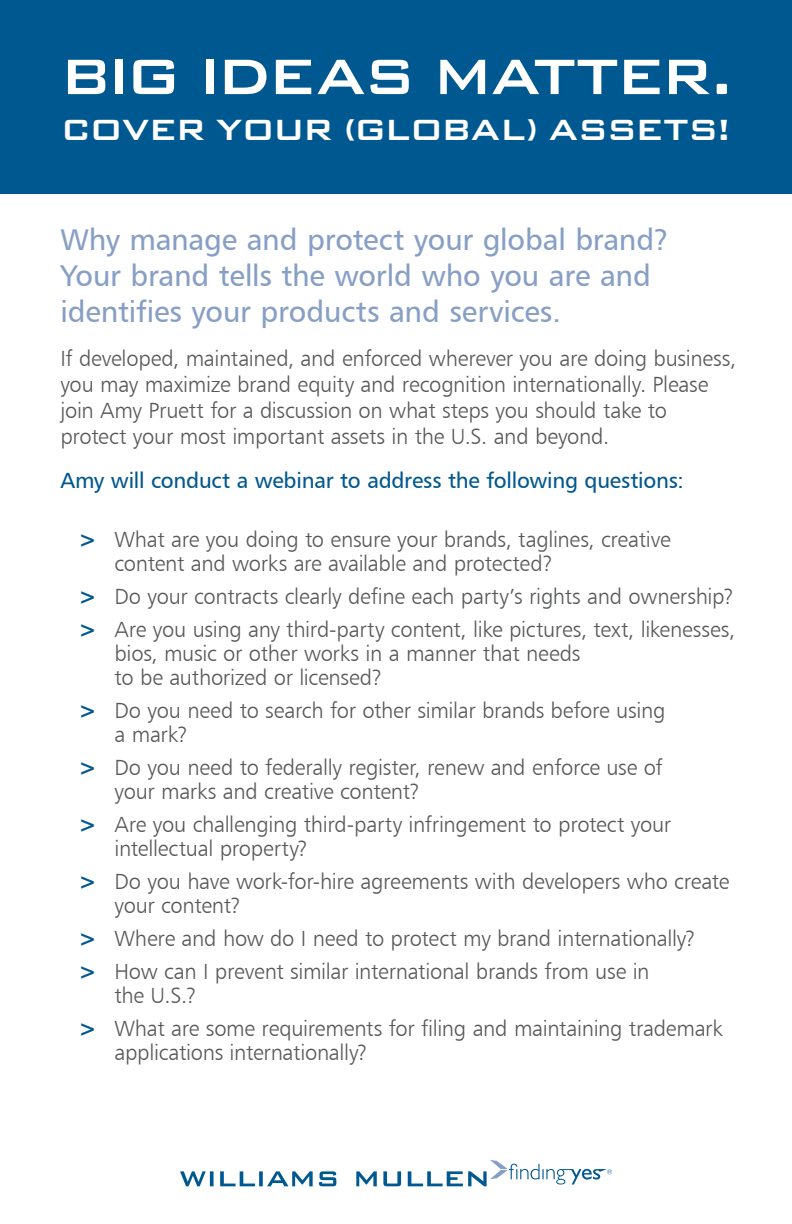
<style>
.page{position:relative;width:792px;height:1224px;background:#fff}
.page>*{position:absolute;margin:0;border:0;box-sizing:border-box;transform-origin:0 0}
.t1{font:500 66.4px "Bank Gothic BT";letter-spacing:-.08em;color:#fff}
.t2{font:500 39.2px "Bank Gothic BT";letter-spacing:-.04em;color:#fff}
.t3{font:30px/36px "Humanist 777 BT Roman B";letter-spacing:-.005em;color:#879fc5}
.t4{font:22px/24px "Humanist 777 BT Light B";letter-spacing:-.015em;color:#57585a}
.t5{font:22px "Humanist 777 BT Roman B";letter-spacing:-.01em;color:#005890}
.s1{font-family:"Humanist 777 BT Bold B";color:#005890}
</style>
<div class="page">
<div style="left:0;top:0;width:792px;height:194px;background:#005890"></div>
<svg style="left:180px;top:1160px;width:432px;height:26px"></svg>
<p class="t1" style="left:59px;top:40px;width:675px">BIG IDEAS MATTER.</p>
<p class="t2" style="left:61px;top:108px;width:672px">COVER YOUR (GLOBAL) ASSETS!</p>
<p class="t3" style="left:60px;top:221px;width:610px">Why manage and protect your global brand?<br>Your brand tells the world who you are and identifies your products and services.</p>
<p class="t4" style="left:60px;top:345px;width:677px;line-height:26px">If developed, maintained, and enforced wherever you are doing business, you may maximize brand equity and recognition internationally. Please join Amy Pruett for a discussion on what steps you should take to protect your most important assets in the U.S. and beyond.</p>
<p class="t5" style="left:60px;top:466px;width:625px">Amy will conduct a webinar to address the following questions:</p>
<p class="t4" style="left:115px;top:527px;width:558px;text-indent:-36px"><span class="s1">&gt;</span> What are you doing to ensure your brands, taglines, creative content and works are available and protected?</p>
<p class="t4" style="left:79px;top:584px;width:657px"><span class="s1">&gt;</span> Do your contracts clearly define each party’s rights and ownership?</p>
<p class="t4" style="left:115px;top:617px;width:622px;text-indent:-36px"><span class="s1">&gt;</span> Are you using any third-party content, like pictures, text, likenesses, bios, music or other works in a manner that needs<br>to be authorized or licensed?</p>
<p class="t4" style="left:115px;top:698px;width:552px;text-indent:-36px"><span class="s1">&gt;</span> Do you need to search for other similar brands before using a mark?</p>
<p class="t4" style="left:115px;top:755px;width:550px;text-indent:-36px"><span class="s1">&gt;</span> Do you need to federally register, renew and enforce use of your marks and creative content?</p>
<p class="t4" style="left:115px;top:812px;width:558px;text-indent:-36px"><span class="s1">&gt;</span> Are you challenging third-party infringement to protect your intellectual property?</p>
<p class="t4" style="left:115px;top:869px;width:617px;text-indent:-36px"><span class="s1">&gt;</span> Do you have work-for-hire agreements with developers who create your content?</p>
<p class="t4" style="left:79px;top:926px;width:619px"><span class="s1">&gt;</span> Where and how do I need to protect my brand internationally?</p>
<p class="t4" style="left:115px;top:959px;width:537px;text-indent:-36px"><span class="s1">&gt;</span> How can I prevent similar international brands from use in the U.S.?</p>
<p class="t4" style="left:115px;top:1016px;width:610px;text-indent:-36px"><span class="s1">&gt;</span> What are some requirements for filing and maintaining trademark applications internationally?</p>
</div>
